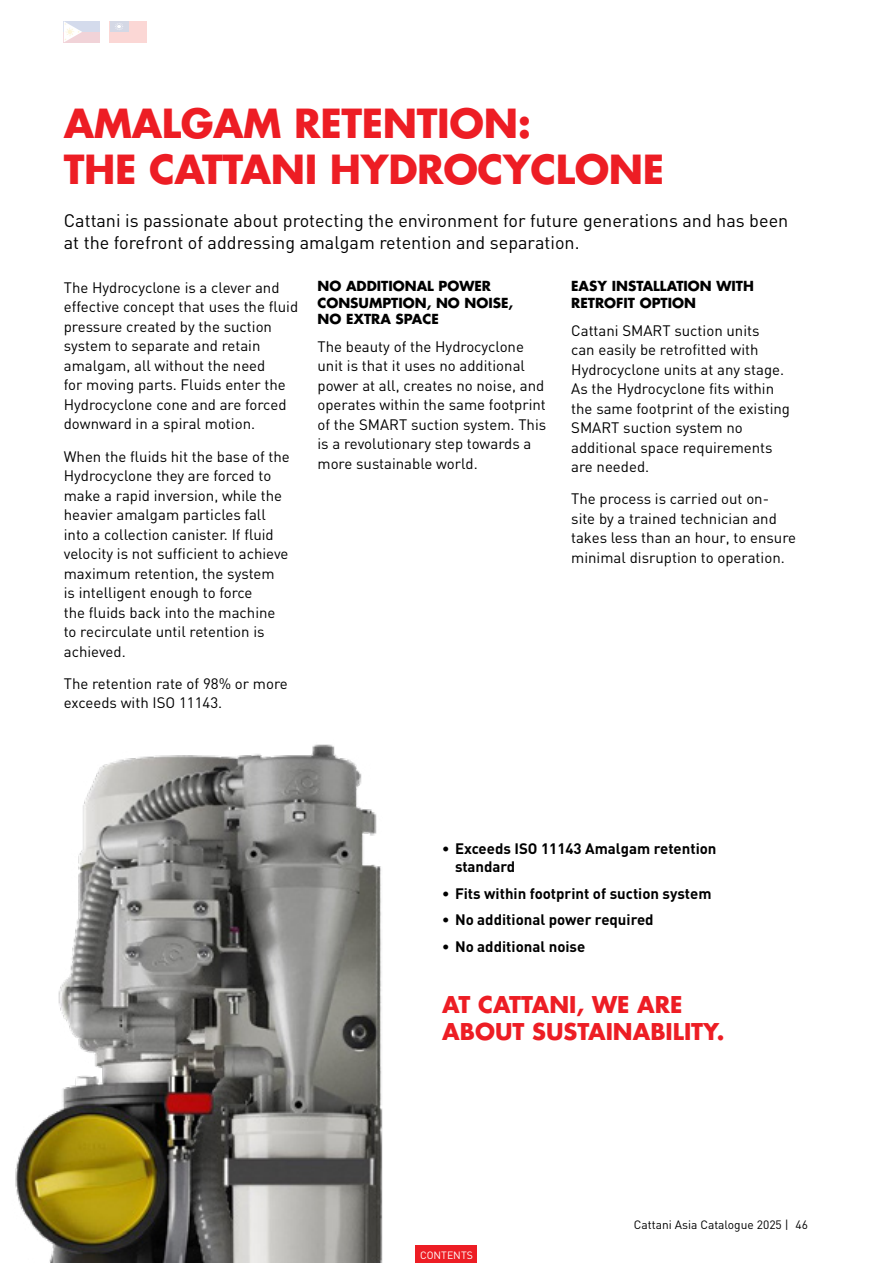
<style>
.page{position:relative;width:893px;height:1263px;background:#fff}
.page>*{position:absolute;margin:0;border:0;box-sizing:border-box;transform-origin:0 0}
.t1{font:700 39px/46.8px "Futura LT";letter-spacing:-.01em;color:#ed1d24}
.t2{font:700 22.5px/27px "Futura LT";color:#ed1d24}
.t3{font:18px/21.6px "DIN";color:#000}
.t4{font:15px/19.5px "DIN";color:#000}
.t5{font:700 15px/18px "DIN";color:#000}
.t6{font:700 13.5px/16.2px "Futura LT";color:#000}
.t7{font:12px "DIN";color:#000}
.t8{font:10.5px "DIN";color:#fff}
</style>
<div class="page">
<div style="left:64px;top:21px;width:36px;height:11px;background:#d4dbec"></div>
<div style="left:64px;top:32px;width:36px;height:10px;background:#f1d3d8"></div>
<svg style="left:64px;top:21px;width:18px;height:21px"></svg>
<div style="left:110px;top:21px;width:37px;height:21px;background:#fbd7d5"></div>
<div style="left:110px;top:21px;width:18px;height:11px;background:#d4d8e5"></div>
<svg style="left:115px;top:23px;width:8px;height:7px"></svg>
<img style="left:15px;top:744px;width:408px;height:519px">
<div style="left:416px;top:1246px;width:61px;height:17px;background:#ed1d24"></div>
<h1 class="t1" style="left:64px;top:99px;width:602px">AMALGAM RETENTION:<br>THE CATTANI HYDROCYCLONE</h1>
<p class="t3" style="left:64px;top:210px;width:726px">Cattani is passionate about protecting the environment for future generations and has been at the forefront of addressing amalgam retention and separation.</p>
<p class="t4" style="left:64px;top:277px;width:236px">The Hydrocyclone is a clever and effective concept that uses the fluid pressure created by the suction system to separate and retain amalgam, all without the need<br>for moving parts. Fluids enter the<br>Hydrocyclone cone and are forced downward in a spiral motion.</p>
<p class="t4" style="left:64px;top:446px;width:228px">When the fluids hit the base of the<br>Hydrocyclone they are forced to make a rapid inversion, while the heavier amalgam particles fall into a collection canister. If fluid velocity is not sufficient to achieve maximum retention, the system<br>is intelligent enough to force<br>the fluids back into the machine to recirculate until retention is achieved.</p>
<p class="t4" style="left:64px;top:673px;width:225px">The retention rate of 98% or more exceeds with ISO 11143.</p>
<p class="t6" style="left:317px;top:278px;width:197px">NO ADDITIONAL POWER<br>CONSUMPTION, NO NOISE,<br>NO EXTRA SPACE</p>
<p class="t4" style="left:317px;top:336px;width:230px">The beauty of the Hydrocyclone unit is that it uses no additional power at all, creates no noise, and operates within the same footprint of the SMART suction system. This is a revolutionary step towards a more sustainable world.</p>
<p class="t6" style="left:571px;top:278px;width:184px">EASY INSTALLATION WITH<br>RETROFIT OPTION</p>
<p class="t4" style="left:571px;top:320px;width:220px">Cattani SMART suction units<br>can easily be retrofitted with<br>Hydrocyclone units at any stage.<br>As the Hydrocyclone fits within the same footprint of the existing<br>SMART suction system no additional space requirements are needed.</p>
<p class="t4" style="left:571px;top:489px;width:226px">The process is carried out on&shy;site by a trained technician and takes less than an hour, to ensure minimal disruption to operation.</p>
<p class="t5" style="left:455px;top:839px;width:263px;text-indent:-13px">• Exceeds ISO 11143 Amalgam retention standard</p>
<p class="t5" style="left:442px;top:884px;width:271px">• Fits within footprint of suction system</p>
<p class="t5" style="left:442px;top:910px;width:213px">• No additional power required</p>
<p class="t5" style="left:442px;top:937px;width:145px">• No additional noise</p>
<h2 class="t2" style="left:442px;top:991px;width:284px">AT CATTANI, WE ARE<br>ABOUT SUSTAINABILITY.</h2>
<p class="t8" style="left:420px;top:1248px;width:54px">CONTENTS</p>
<p class="t7" style="left:634px;top:1217px;width:176px">Cattani Asia Catalogue 2025 | 46</p>
</div>
